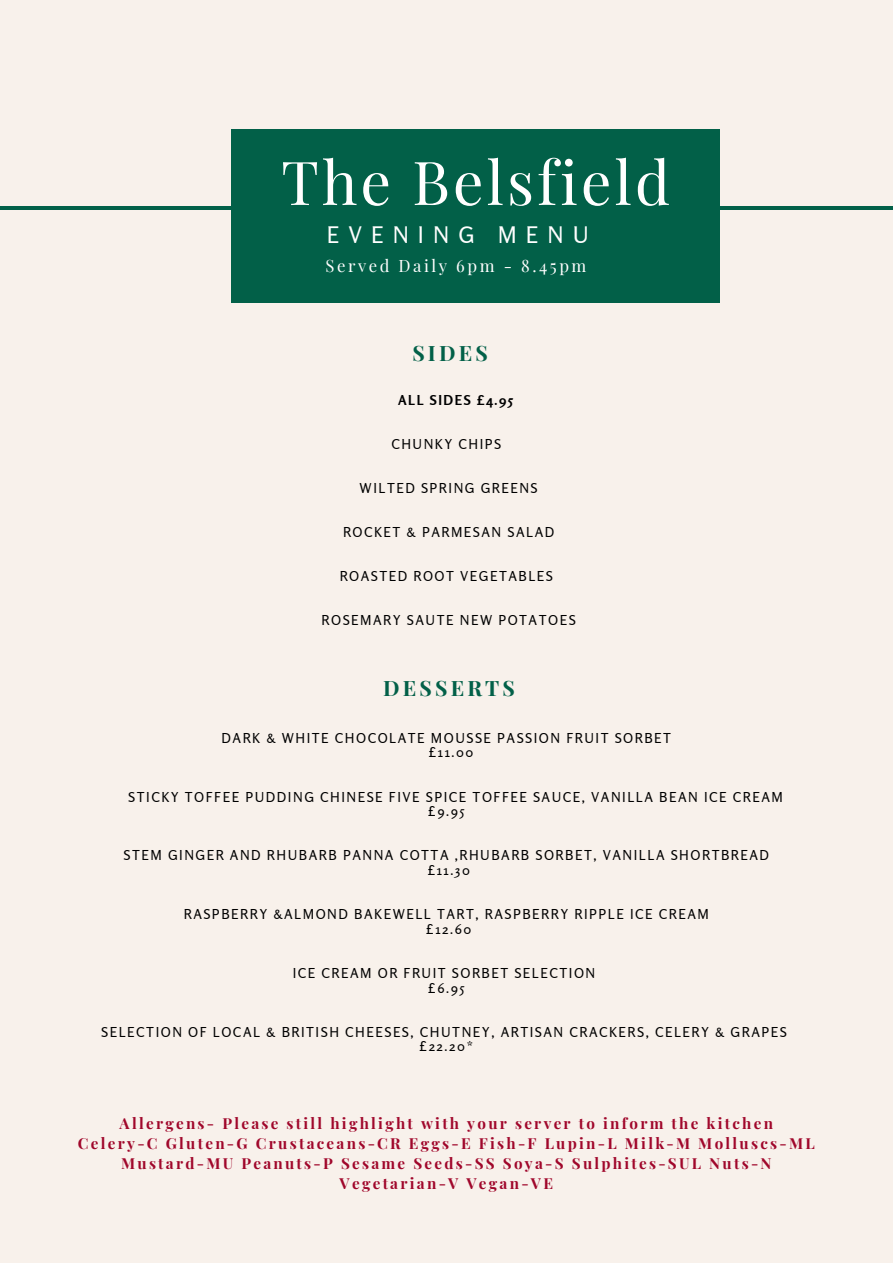
<style>
.page{position:relative;width:893px;height:1264px;background:#fff}
.page>*{position:absolute;margin:0;border:0;box-sizing:border-box;transform-origin:0 0}
.t1{font:60.45px "Playfair Display";letter-spacing:.05em;color:#fff}
.t2{font:22.65px "Rosario";letter-spacing:.4em;color:#fff}
.t3{font:700 21.15px "Playfair Display";letter-spacing:.15em;color:#026048}
.t4{font:16.65px "Playfair Display";letter-spacing:.15em;color:#fff}
.t5{font:700 15.15px/20.2px "Playfair Display";letter-spacing:.15em;color:#a0072b;text-align:center}
.t6{font:13.65px/14.7px "Rosario";letter-spacing:.11em;color:#000;text-align:center}
.t7{font:700 13.65px "Rosario";letter-spacing:.11em;color:#000}
.s1{color:#026048}
</style>
<div class="page">
<div style="left:0;top:0;width:892px;height:1262px;background:#f8f1eb"></div>
<hr style="left:0;top:206px;width:892px;height:4px;background:#026048">
<div style="left:231px;top:129px;width:488px;height:173px;background:#026048"></div>
<h1 class="t1" style="left:281px;top:140px;width:390px">The Belsfield</h1>
<h2 class="t2" style="left:327px;top:221px;width:263px">EVENING MENU</h2>
<p class="t4" style="left:274px;top:254px;width:313px"><span class="s1">QUIC</span>Served Daily 6pm - 8.45pm</p>
<h3 class="t3" style="left:412px;top:338px;width:77px">SIDES</h3>
<p class="t7" style="left:398px;top:391px;width:116px">ALL SIDES £4.95</p>
<p class="t6" style="left:391px;top:436px;width:111px">CHUNKY CHIPS</p>
<p class="t6" style="left:359px;top:480px;width:179px">WILTED SPRING GREENS</p>
<p class="t6" style="left:343px;top:524px;width:213px">ROCKET &amp; PARMESAN SALAD</p>
<p class="t6" style="left:339px;top:569px;width:215px">ROASTED ROOT VEGETABLES</p>
<p class="t6" style="left:321px;top:613px;width:255px">ROSEMARY SAUTE NEW POTATOES</p>
<h3 class="t3" style="left:383px;top:673px;width:133px">DESSERTS</h3>
<p class="t6" style="left:428px;top:730px;width:244px;text-align:left;text-indent:-207px">DARK &amp; WHITE CHOCOLATE MOUSSE PASSION FRUIT SORBET £11.00</p>
<p class="t6" style="left:428px;top:789px;width:356px;text-align:left;text-indent:-300px">STICKY TOFFEE PUDDING CHINESE FIVE SPICE TOFFEE SAUCE, VANILLA BEAN ICE CREAM £9.95</p>
<p class="t6" style="left:124px;top:847px;width:647px">STEM GINGER AND RHUBARB PANNA COTTA ,RHUBARB SORBET, VANILLA SHORTBREAD £11.30</p>
<p class="t6" style="left:184px;top:906px;width:526px">RASPBERRY &amp;ALMOND BAKEWELL TART, RASPBERRY RIPPLE ICE CREAM £12.60</p>
<p class="t6" style="left:293px;top:965px;width:304px">ICE CREAM OR FRUIT SORBET SELECTION £6.95</p>
<p class="t6" style="left:101px;top:1024px;width:687px">SELECTION OF LOCAL &amp; BRITISH CHEESES, CHUTNEY, ARTISAN CRACKERS, CELERY &amp; GRAPES £22.20*</p>
<p class="t5" style="left:78px;top:1112px;width:738px">Allergens- Please still highlight with your server to inform the kitchen Celery-C Gluten-G Crustaceans-CR Eggs-E Fish-F Lupin-L Milk-M Molluscs-ML Mustard-MU Peanuts-P Sesame Seeds-SS Soya-S Sulphites-SUL Nuts-N Vegetarian-V Vegan-VE</p>
</div>
